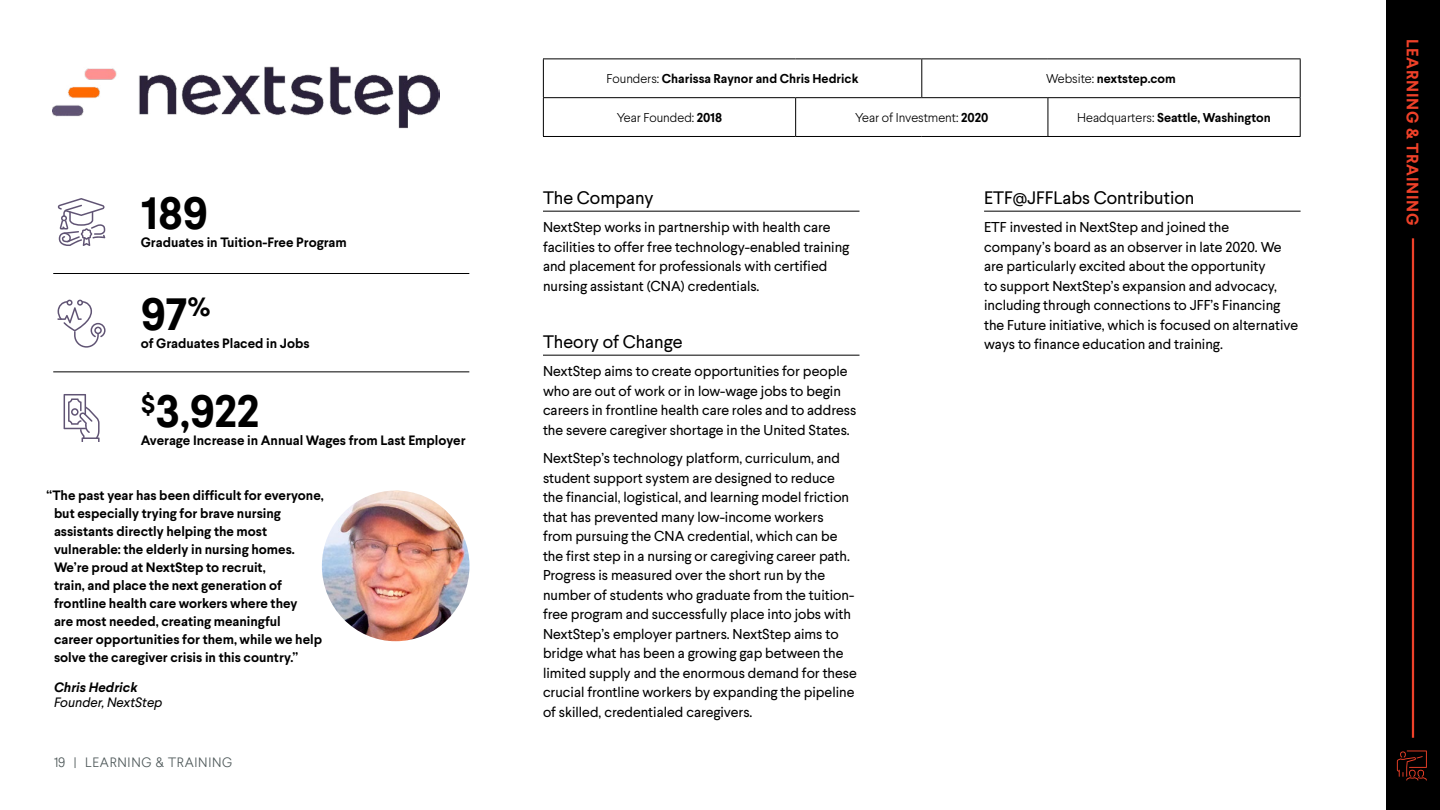
<style>
.page{position:relative;width:1440px;height:810px;background:#fff}
.page>*{position:absolute;margin:0;border:0;box-sizing:border-box;transform-origin:0 0}
.t1{font:700 45px/97.2px "Larsseit";color:#000}
.t2{font:18px "Larsseit";color:#000}
.t3{font:700 16.5px "Larsseit";letter-spacing:.045em;color:#ef4129}
.t4{font:14.25px/19.5px "Larsseit";color:#000}
.t5{font:700 13.5px/18px "Larsseit";color:#000}
.t6{font:300 13.5px "Larsseit";letter-spacing:.05em;color:#4d5758}
.t7{font:italic 13.5px "Larsseit";color:#000}
.t8{font:italic 700 13.5px "Larsseit";color:#000}
.t9{font:700 12.75px "Larsseit";color:#000}
.t10{font:300 12.75px "Larsseit";color:#000}
.s1{font-weight:300}
.s2{font-weight:700}
</style>
<div class="page">
<img style="left:52px;top:67px;width:388px;height:62px">
<hr style="left:543px;top:211px;width:317px;height:1px;background:#000">
<hr style="left:543px;top:355px;width:317px;height:1px;background:#000">
<hr style="left:984px;top:211px;width:317px;height:1px;background:#000">
<hr style="left:53px;top:273px;width:416px;height:1px;background:#000">
<hr style="left:53px;top:371px;width:416px;height:1px;background:#000">
<img style="left:322px;top:490px;width:148px;height:151px">
<svg style="left:58px;top:198px;width:47px;height:48px"></svg>
<svg style="left:58px;top:300px;width:48px;height:48px"></svg>
<svg style="left:64px;top:394px;width:36px;height:48px"></svg>
<div style="left:1386px;top:0;width:54px;height:810px;background:#000"></div>
<hr style="left:543px;top:58px;width:253px;height:1px;background:#000">
<hr style="left:543px;top:59px;width:1px;height:38px;background:#000">
<hr style="left:796px;top:58px;width:126px;height:1px;background:#000">
<hr style="left:922px;top:58px;width:126px;height:1px;background:#000">
<hr style="left:921px;top:59px;width:1px;height:38px;background:#000">
<hr style="left:1048px;top:58px;width:253px;height:1px;background:#000">
<hr style="left:1300px;top:59px;width:1px;height:38px;background:#000">
<hr style="left:543px;top:97px;width:253px;height:1px;background:#000">
<hr style="left:543px;top:98px;width:1px;height:38px;background:#000">
<hr style="left:796px;top:97px;width:126px;height:1px;background:#000">
<hr style="left:795px;top:98px;width:1px;height:38px;background:#000">
<hr style="left:922px;top:97px;width:126px;height:1px;background:#000">
<hr style="left:1048px;top:97px;width:253px;height:1px;background:#000">
<hr style="left:1048px;top:98px;width:1px;height:38px;background:#000">
<hr style="left:1300px;top:98px;width:1px;height:38px;background:#000">
<hr style="left:543px;top:136px;width:253px;height:1px;background:#000">
<hr style="left:796px;top:136px;width:126px;height:1px;background:#000">
<hr style="left:922px;top:136px;width:126px;height:1px;background:#000">
<hr style="left:1048px;top:136px;width:253px;height:1px;background:#000">
<hr style="left:1412px;top:238px;width:2px;height:500px;background:#ef4129">
<svg style="left:1397px;top:751px;width:30px;height:30px"></svg>
<h1 class="t1" style="left:141px;top:165px;width:69px">189</h1>
<p class="t5" style="left:141px;top:233px;width:207px">Graduates in Tuition-Free Program</p>
<h1 class="t1" style="left:141px;top:265px;width:120px">97<sup>% $</sup>3,922</h1>
<p class="t5" style="left:141px;top:334px;width:170px">of Graduates Placed in Jobs</p>
<p class="t5" style="left:141px;top:431px;width:326px">Average Increase in Annual Wages from Last Employer</p>
<p class="t5" style="left:54px;top:487px;width:271px;text-indent:-8px">“The past year has been difficult for everyone, but especially trying for brave nursing assistants directly helping the most vulnerable: the elderly in nursing homes.<br>We’re proud at NextStep to recruit,<br>train, and place the next generation of frontline health care workers where they<br>are most needed, creating meaningful<br>career opportunities for them, while we help solve the caregiver crisis in this country.”</p>
<p class="t8" style="left:54px;top:679px;width:85px">Chris Hedrick</p>
<p class="t7" style="left:54px;top:694px;width:110px">Founder, NextStep</p>
<p class="t6" style="left:54px;top:754px;width:180px">19 | LEARNING &amp; TRAINING</p>
<p class="t9" style="left:607px;top:70px;width:253px"><span class="s1">Founders:</span> Charissa Raynor and Chris Hedrick</p>
<p class="t9" style="left:1046px;top:70px;width:131px"><span class="s1">Website:</span> nextstep.com</p>
<p class="t10" style="left:617px;top:109px;width:107px">Year Founded: <span class="s2">2018</span></p>
<p class="t10" style="left:855px;top:109px;width:135px">Year of Investment: <span class="s2">2020</span></p>
<p class="t9" style="left:1077px;top:109px;width:195px"><span class="s1">Headquarters:</span> Seattle, Washington</p>
<p class="t2" style="left:543px;top:186px;width:112px">The Company</p>
<p class="t4" style="left:543px;top:217px;width:308px">NextStep works in partnership with health care facilities to offer free technology-enabled training and placement for professionals with certified nursing assistant (CNA) credentials.</p>
<p class="t2" style="left:543px;top:330px;width:141px">Theory of Change</p>
<p class="t4" style="left:543px;top:361px;width:315px">NextStep aims to create opportunities for people who are out of work or in low-wage jobs to begin careers in frontline health care roles and to address the severe caregiver shortage in the United States.</p>
<p class="t4" style="left:543px;top:448px;width:315px">NextStep’s technology platform, curriculum, and student support system are designed to reduce the financial, logistical, and learning model friction that has prevented many low-income workers<br>from pursuing the CNA credential, which can be the first step in a nursing or caregiving career path.<br>Progress is measured over the short run by the number of students who graduate from the tuition&shy;free program and successfully place into jobs with NextStep’s employer partners. NextStep aims to bridge what has been a growing gap between the limited supply and the enormous demand for these crucial frontline workers by expanding the pipeline of skilled, credentialed caregivers.</p>
<p class="t2" style="left:984px;top:186px;width:212px">ETF@JFFLabs Contribution</p>
<p class="t4" style="left:984px;top:217px;width:315px">ETF invested in NextStep and joined the company’s board as an observer in late 2020. We are particularly excited about the opportunity<br>to support NextStep’s expansion and advocacy, including through connections to JFF’s Financing the Future initiative, which is focused on alternative ways to finance education and training.</p>
<p class="t3" style="left:1424px;top:39px;width:188px;rotate:90deg">LEARNING &amp; TRAINING</p>
</div>
